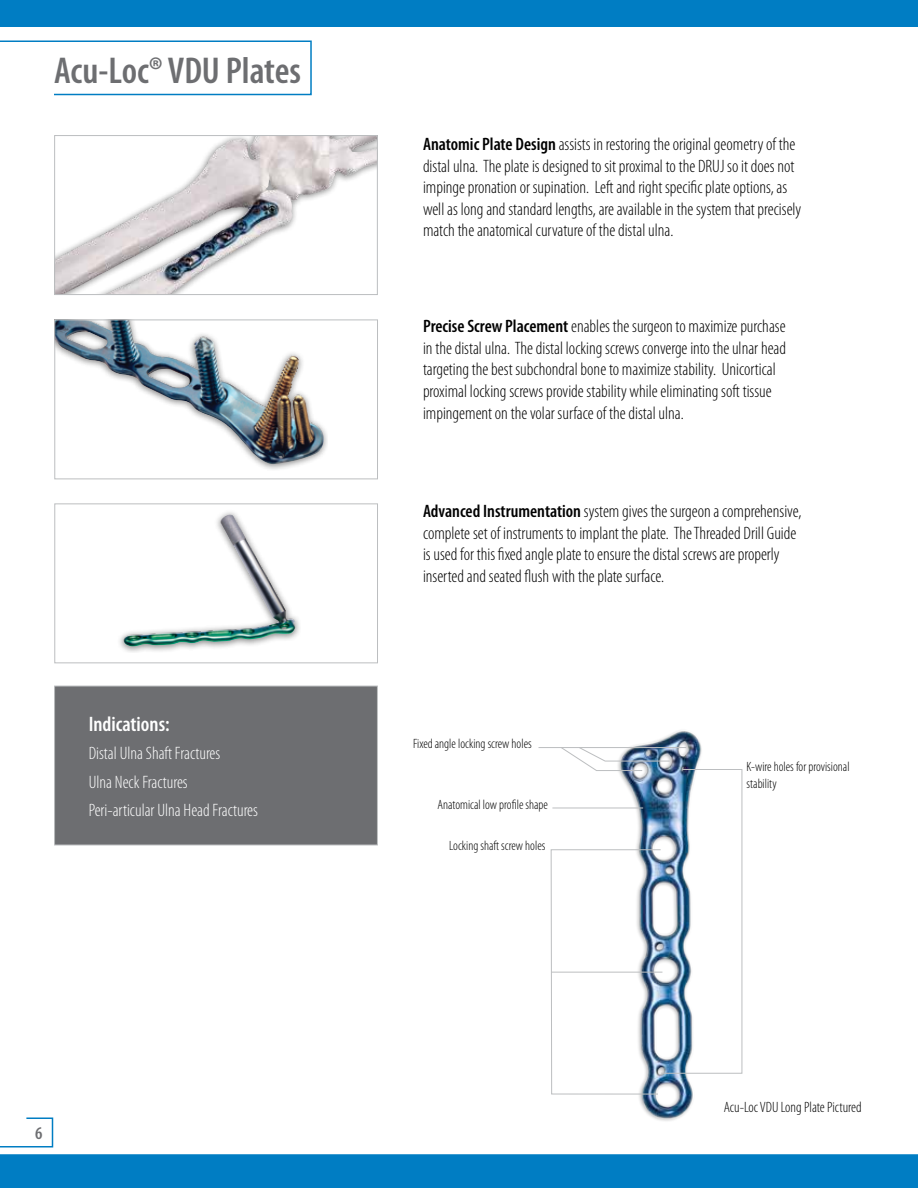
<style>
.page{position:relative;width:918px;height:1188px;background:#fff}
.page>*{position:absolute;margin:0;border:0;box-sizing:border-box;transform-origin:0 0}
.t1{font:600 condensed 37.5px "Myriad Pro";color:#6d6e71}
.t2{font:600 condensed 21px "Myriad Pro";color:#fff}
.t3{font:300 condensed 18px/21.6px "Myriad Pro";color:#000}
.t4{font:300 condensed 18px/28.5px "Myriad Pro";color:#fff}
.t5{font:600 condensed 18px "Myriad Pro";color:#6d6e71}
.t6{font:300 condensed 15px "Myriad Pro";color:#000}
.t7{font:300 condensed 13.5px/16.2px "Myriad Pro";color:#000}
.s1{font-weight:600}
</style>
<div class="page">
<div style="left:0;top:1154px;width:918px;height:34px;background:#007dc3"></div>
<div style="left:0;top:0;width:918px;height:27px;background:#007dc3"></div>
<svg style="left:0;top:1117px;width:54px;height:31px"></svg>
<div style="left:55px;top:136px;width:322px;height:159px;background:#000;opacity:.45"></div>
<img style="left:56px;top:137px;width:294px;height:156px">
<div style="left:54px;top:135px;width:324px;height:160px;border:1px solid #bcbec0"></div>
<div style="left:115px;top:507px;width:186px;height:146px;background:#000;opacity:.45"></div>
<img style="left:123px;top:514px;width:173px;height:132px">
<div style="left:54px;top:503px;width:324px;height:160px;border:1px solid #bcbec0"></div>
<div style="left:55px;top:320px;width:273px;height:150px;background:#000;opacity:.45"></div>
<img style="left:56px;top:322px;width:270px;height:143px">
<div style="left:54px;top:320px;width:324px;height:159px;border:1px solid #bcbec0"></div>
<img style="left:634px;top:731px;width:67px;height:390px">
<svg style="left:0;top:40px;width:312px;height:56px"></svg>
<hr style="left:538px;top:747px;width:148px;height:1px;background:#bcbec0">
<svg style="left:550px;top:746px;width:193px;height:349px"></svg>
<hr style="left:552px;top:808px;width:91px;height:1px;background:#bcbec0">
<div style="left:55px;top:686px;width:322px;height:159px;background:#6d6e71"></div>
<div style="left:54px;top:686px;width:324px;height:159px;border:1px solid #bcbec0"></div>
<h1 class="t1" style="left:54px;top:50px;width:249px">Acu-Loc® VDU Plates</h1>
<p class="t2" style="left:89px;top:712px;width:82px">Indications:</p>
<p class="t4" style="left:89px;top:739px;width:171px">Distal Ulna Shaft Fractures<br>Ulna Neck Fractures<br>Peri-articular Ulna Head Fractures</p>
<p class="t5" style="left:35px;top:1123px;width:9px">6</p>
<p class="t3" style="left:423px;top:134px;width:380px"><span class="s1">Anatomic Plate Design</span> assists in restoring the original geometry of the distal ulna. The plate is designed to sit proximal to the DRUJ so it does not impinge pronation or supination. Left and right specific plate options, as well as long and standard lengths, are available in the system that precisely match the anatomical curvature of the distal ulna.</p>
<p class="t3" style="left:423px;top:316px;width:365px"><span class="s1">Precise Screw Placement</span> enables the surgeon to maximize purchase in the distal ulna. The distal locking screws converge into the ulnar head targeting the best subchondral bone to maximize stability. Unicortical proximal locking screws provide stability while eliminating soft tissue impingement on the volar surface of the distal ulna.</p>
<p class="t3" style="left:423px;top:501px;width:380px"><span class="s1">Advanced Instrumentation</span> system gives the surgeon a comprehensive, complete set of instruments to implant the plate. The Threaded Drill Guide is used for this fixed angle plate to ensure the distal screws are properly inserted and seated flush with the plate surface.</p>
<p class="t7" style="left:413px;top:736px;width:120px">Fixed angle locking screw holes</p>
<p class="t7" style="left:438px;top:796px;width:112px">Anatomical low profile shape</p>
<p class="t7" style="left:449px;top:838px;width:98px">Locking shaft screw holes</p>
<p class="t7" style="left:747px;top:759px;width:104px">K-wire holes for provisional stability</p>
<p class="t6" style="left:724px;top:1099px;width:139px">Acu-Loc VDU Long Plate Pictured</p>
</div>
